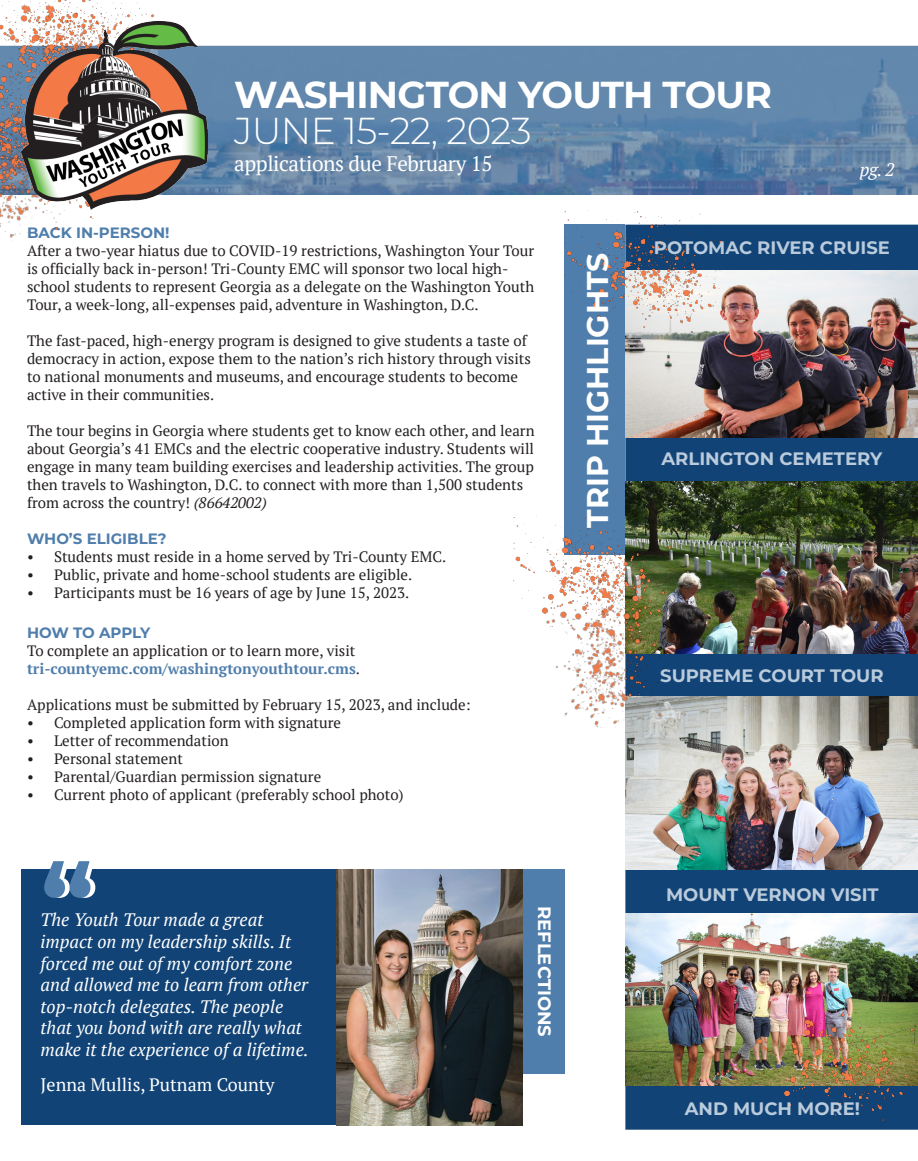
<style>
.page{position:relative;width:918px;height:1161px;background:#fff}
.page>*{position:absolute;margin:0;border:0;box-sizing:border-box;transform-origin:0 0}
.t1{font:700 108px "Montserrat";color:#507eac}
.t2{font:700 37.5px "Montserrat";letter-spacing:-.02em;color:#fff}
.t3{font:300 37.5px "Montserrat";letter-spacing:-.02em;color:#fff}
.t4{font:700 30px "Montserrat";color:#fff}
.t5{font:21px "PT Serif";letter-spacing:-.02em;color:#fff}
.t6{font:italic 18px/21.6px "PT Serif";color:#fff}
.t7{font:700 18px "Montserrat";color:#bacbdc}
.t8{font:18px "PT Serif";color:#fff}
.t9{font:700 18px "Montserrat";color:#fff}
.t10{font:15px/18px "PT Serif";color:#231f20}
.t11{font:700 15px "PT Serif";color:#507eac}
.t12{font:700 15px "Montserrat";color:#507eac}
.s1{font-style:italic}
.s2{font-weight:400;color:#231f20}
</style>
<div class="page">
<div style="left:22px;top:869px;width:338px;height:256px;background:#114376"></div>
<img style="left:208px;top:46px;width:710px;height:148px">
<div style="left:626px;top:225px;width:291px;height:904px;background:#114376"></div>
<div style="left:565px;top:225px;width:60px;height:330px;background:#507eac"></div>
<img style="left:626px;top:270px;width:292px;height:167px">
<img style="left:626px;top:481px;width:292px;height:172px">
<img style="left:626px;top:697px;width:292px;height:172px">
<img style="left:626px;top:914px;width:292px;height:172px">
<div style="left:421px;top:869px;width:144px;height:204px;background:#507eac"></div>
<img style="left:336px;top:869px;width:186px;height:256px">
<img style="left:741px;top:983px;width:177px;height:147px">
<img style="left:564px;top:210px;width:179px;height:139px">
<img style="left:513px;top:501px;width:179px;height:38px">
<img style="left:0;top:0;width:147px;height:52px">
<img style="left:513px;top:539px;width:197px;height:229px">
<img style="left:0;top:52px;width:94px;height:188px">
<img style="left:22px;top:21px;width:186px;height:188px">
<p class="t2" style="left:234px;top:68px;width:539px">WASHINGTON YOUTH TOUR</p>
<p class="t3" style="left:234px;top:105px;width:299px">JUNE 15-22, 2023</p>
<p class="t5" style="left:234px;top:150px;width:260px">applications due February 15</p>
<p class="t6" style="left:860px;top:159px;width:37px">pg. 2</p>
<p class="t12" style="left:27px;top:221px;width:144px">BACK IN-PERSON!</p>
<p class="t10" style="left:27px;top:241px;width:509px">After a two-year hiatus due to COVID-19 restrictions, Washington Your Tour is officially back in-person! Tri-County EMC will sponsor two local high&shy;school students to represent Georgia as a delegate on the Washington Youth Tour, a week-long, all-expenses paid, adventure in Washington, D.C.</p>
<p class="t10" style="left:27px;top:331px;width:505px">The fast-paced, high-energy program is designed to give students a taste of democracy in action, expose them to the nation’s rich history through visits to national monuments and museums, and encourage students to become active in their communities.</p>
<p class="t10" style="left:27px;top:421px;width:509px">The tour begins in Georgia where students get to know each other, and learn about Georgia’s 41 EMCs and the electric cooperative industry. Students will engage in many team building exercises and leadership activities. The group then travels to Washington, D.C. to connect with more than 1,500 students from across the country! <span class="s1">(86642002)</span></p>
<p class="t12" style="left:27px;top:527px;width:141px">WHO’S ELIGIBLE?</p>
<p class="t10" style="left:27px;top:547px;width:421px">• Students must reside in a home served by Tri-County EMC.</p>
<p class="t10" style="left:27px;top:565px;width:387px">• Public, private and home-school students are eligible.</p>
<p class="t10" style="left:27px;top:583px;width:384px">• Participants must be 16 years of age by June 15, 2023.</p>
<p class="t12" style="left:27px;top:622px;width:125px">HOW TO APPLY</p>
<p class="t10" style="left:27px;top:642px;width:330px">To complete an application or to learn more, visit</p>
<p class="t11" style="left:27px;top:659px;width:334px">tri-countyemc.com/washingtonyouthtour.cms<span class="s2">.</span></p>
<p class="t10" style="left:27px;top:696px;width:445px">Applications must be submitted by February 15, 2023, and include:</p>
<p class="t10" style="left:27px;top:714px;width:316px">• Completed application form with signature</p>
<p class="t10" style="left:27px;top:732px;width:203px">• Letter of recommendation</p>
<p class="t10" style="left:27px;top:750px;width:157px">• Personal statement</p>
<p class="t10" style="left:27px;top:768px;width:296px">• Parental/Guardian permission signature</p>
<p class="t10" style="left:27px;top:786px;width:378px">• Current photo of applicant (preferably school photo)</p>
<p class="t1" style="left:40px;top:825px;width:55px">“</p>
<p class="t6" style="left:40px;top:909px;width:270px">The Youth Tour made a great impact on my leadership skills. It forced me out of my comfort zone and allowed me to learn from other top-notch delegates. The people that you bond with are really what make it the experience of a lifetime.</p>
<p class="t8" style="left:40px;top:1073px;width:236px">Jenna Mullis, Putnam County</p>
<p class="t9" style="left:558px;top:906px;width:133px;rotate:90deg">REFLECTIONS</p>
<p class="t4" style="left:576px;top:528px;width:277px;rotate:-90deg">TRIP HIGHLIGHTS</p>
<p class="t7" style="left:654px;top:234px;width:238px">POTOMAC RIVER CRUISE</p>
<p class="t7" style="left:661px;top:446px;width:222px">ARLINGTON CEMETERY</p>
<p class="t7" style="left:660px;top:663px;width:225px">SUPREME COURT TOUR</p>
<p class="t7" style="left:666px;top:881px;width:214px">MOUNT VERNON VISIT</p>
<p class="t7" style="left:685px;top:1095px;width:177px">AND MUCH MORE!</p>
</div>
